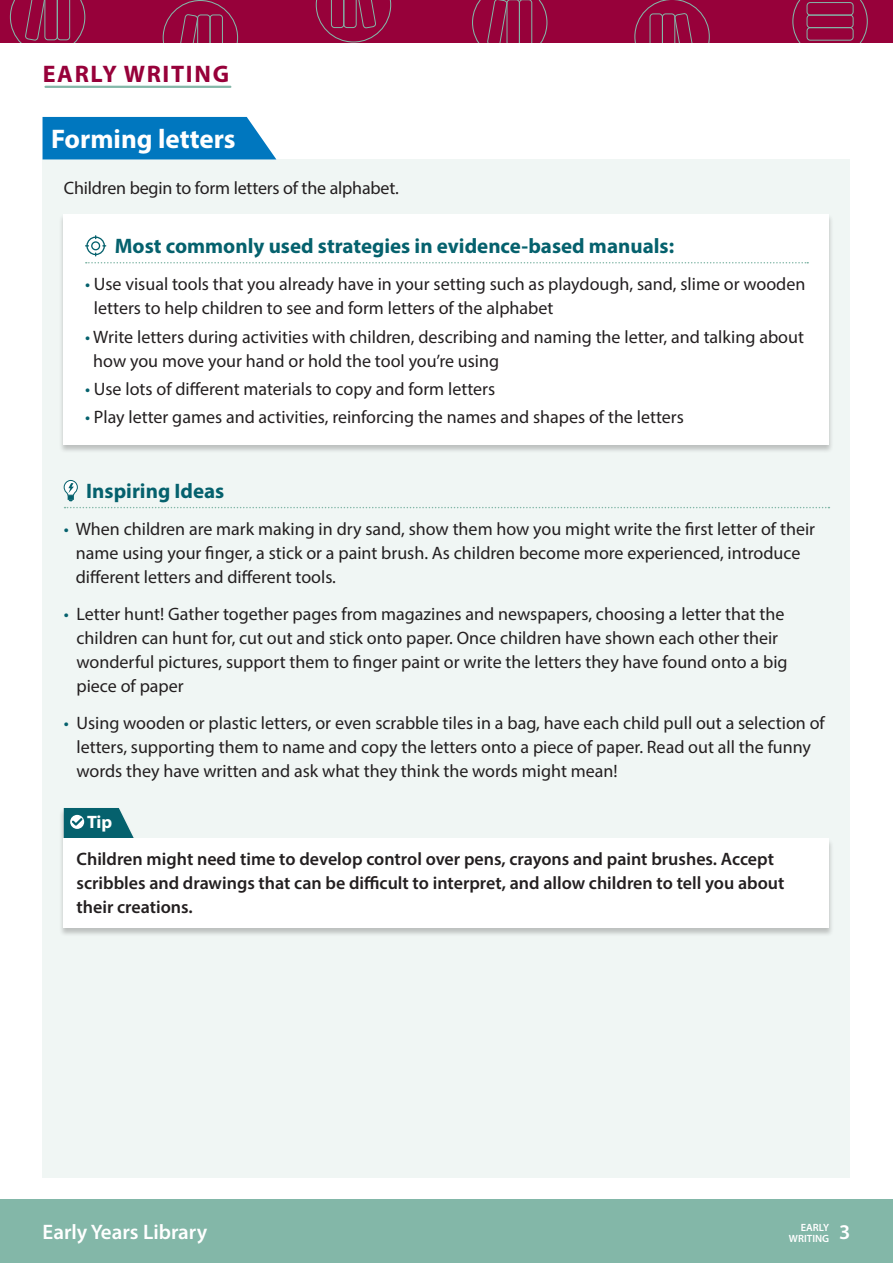
<style>
.page{position:relative;width:893px;height:1263px;background:#fff}
.page>*{position:absolute;margin:0;border:0;box-sizing:border-box;transform-origin:0 0}
.t1{font:700 27px "Myriad Pro";color:#fff}
.t2{font:700 24px "Myriad Pro";letter-spacing:.07em;color:#97013a}
.t3{font:700 21px "Myriad Pro";color:#05616d}
.t4{font:600 21px "Myriad Pro";color:#fff}
.t5{font:18px/24px "Myriad Pro";color:#231f20}
.t6{font:600 18px/24px "Myriad Pro";color:#231f20}
.t7{font:700 18px "Myriad Pro";color:#fff}
.t8{font:600 10.5px/11.2px "Myriad Pro";color:#fff;text-align:right}
.s1{color:#05616d}
</style>
<div class="page">
<div style="left:0;top:1199px;width:893px;height:64px;background:#83b7a8"></div>
<div style="left:0;top:0;width:893px;height:43px;background:#97013a"></div>
<svg style="left:792px;top:0;width:76px;height:43px"></svg>
<div style="left:807px;top:2px;width:47px;height:14px;border:1px solid #83b7a8;border-radius:3px"></div>
<div style="left:807px;top:15px;width:47px;height:13px;border:1px solid #83b7a8;border-radius:3px"></div>
<div style="left:807px;top:27px;width:47px;height:14px;border:1px solid #83b7a8;border-radius:3px"></div>
<svg style="left:472px;top:0;width:75px;height:43px"></svg>
<svg style="left:316px;top:0;width:75px;height:43px"></svg>
<svg style="left:634px;top:0;width:76px;height:43px"></svg>
<svg style="left:10px;top:0;width:75px;height:43px"></svg>
<svg style="left:163px;top:0;width:75px;height:43px"></svg>
<hr style="left:46px;top:86px;width:184px;height:2px;background:#83b7a8">
<div style="left:43px;top:159px;width:807px;height:1019px;background:#f0f6f4"></div>
<svg style="left:65px;top:507px;width:764px;height:1px"></svg>
<div style="left:59px;top:213px;width:775px;height:240px;background:#231f20;opacity:.25"></div>
<div style="left:64px;top:214px;width:765px;height:231px;background:#fff"></div>
<svg style="left:86px;top:262px;width:722px;height:1px"></svg>
<svg style="left:85px;top:235px;width:21px;height:21px"></svg>
<svg style="left:63px;top:480px;width:15px;height:21px"></svg>
<div style="left:43px;top:117px;width:233px;height:42px;background:#0077bf"></div>
<div style="left:59px;top:808px;width:775px;height:129px;background:#231f20;opacity:.25"></div>
<svg style="left:64px;top:808px;width:70px;height:31px"></svg>
<div style="left:64px;top:839px;width:765px;height:89px;background:#fff"></div>
<p class="t2" style="left:43px;top:58px;width:188px">EARLY WRITING</p>
<p class="t1" style="left:51px;top:121px;width:186px">Forming letters</p>
<p class="t5" style="left:64px;top:176px;width:337px">Children begin to form letters of the alphabet.</p>
<p class="t3" style="left:115px;top:233px;width:561px">Most commonly used strategies in evidence-based manuals:</p>
<p class="t5" style="left:94px;top:272px;width:713px;text-indent:-9px"><span class="s1">•</span> Use visual tools that you already have in your setting such as playdough, sand, slime or wooden letters to help children to see and form letters of the alphabet</p>
<p class="t5" style="left:93px;top:324px;width:712px;text-indent:-8px"><span class="s1">•</span> Write letters during activities with children, describing and naming the letter, and talking about how you move your hand or hold the tool you’re using</p>
<p class="t5" style="left:85px;top:376px;width:412px"><span class="s1">•</span> Use lots of different materials to copy and form letters</p>
<p class="t5" style="left:85px;top:405px;width:600px"><span class="s1">•</span> Play letter games and activities, reinforcing the names and shapes of the letters</p>
<p class="t3" style="left:86px;top:478px;width:140px">Inspiring Ideas</p>
<p class="t5" style="left:76px;top:517px;width:741px;text-indent:-12px"><span class="s1">•</span> When children are mark making in dry sand, show them how you might write the first letter of their name using your finger, a stick or a paint brush. As children become more experienced, introduce different letters and different tools.</p>
<p class="t5" style="left:76px;top:601px;width:713px;text-indent:-13px"><span class="s1">•</span> Letter hunt! Gather together pages from magazines and newspapers, choosing a letter that the children can hunt for, cut out and stick onto paper. Once children have shown each other their wonderful pictures, support them to finger paint or write the letters they have found onto a big piece of paper</p>
<p class="t5" style="left:76px;top:710px;width:750px;text-indent:-13px"><span class="s1">•</span> Using wooden or plastic letters, or even scrabble tiles in a bag, have each child pull out a selection of letters, supporting them to name and copy the letters onto a piece of paper. Read out all the funny words they have written and ask what they think the words might mean!</p>
<p class="t7" style="left:87px;top:810px;width:27px">Tip</p>
<p class="t6" style="left:77px;top:846px;width:709px">Children might need time to develop control over pens, crayons and paint brushes. Accept scribbles and drawings that can be difficult to interpret, and allow children to tell you about their creations.</p>
<p class="t8" style="left:789px;top:1222px;width:42px">EARLY<br>WRITING</p>
<p class="t4" style="left:43px;top:1218px;width:166px">Early Years Library</p>
<p class="t4" style="left:839px;top:1218px;width:13px">3</p>
</div>
